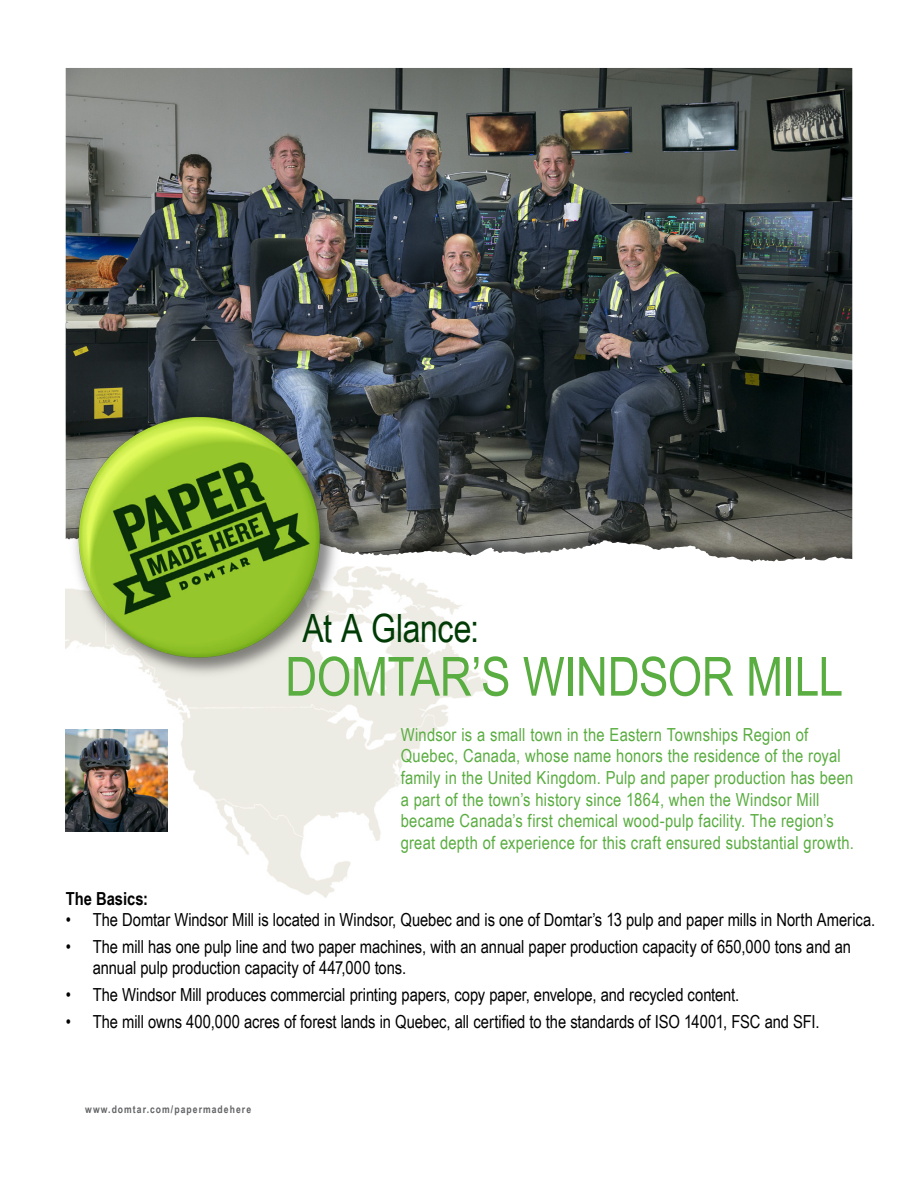
<style>
.page{position:relative;width:918px;height:1188px;background:#fff}
.page>*{position:absolute;margin:0;border:0;box-sizing:border-box;transform-origin:0 0}
.t1{font:54px "Arial Narrow";letter-spacing:-.01em;color:#59ad41}
.t2{font:39px "Arial Narrow";letter-spacing:-.01em;color:#003b06}
.t3{font:18px/20.7px "Arial Narrow";letter-spacing:-.005em;color:#000}
.t4{font:18px/21.6px "Arial Narrow";letter-spacing:.015em;color:#5aad41}
.t5{font:700 18px "Arial Narrow";color:#000}
.t6{font:700 10.5px "Arial Narrow";letter-spacing:.1em;color:#636466}
</style>
<div class="page">
<img style="left:65px;top:67px;width:788px;height:765px">
<img style="left:66px;top:567px;width:421px;height:331px">
<img style="left:66px;top:404px;width:300px;height:300px">
<img style="left:66px;top:730px;width:102px;height:102px">
<h2 class="t2" style="left:302px;top:599px;width:178px">At A Glance:</h2>
<h1 class="t1" style="left:285px;top:637px;width:559px">DOMTAR’S WINDSOR MILL</h1>
<p class="t4" style="left:401px;top:723px;width:455px">Windsor is a small town in the Eastern Townships Region of Quebec, Canada, whose name honors the residence of the royal family in the United Kingdom. Pulp and paper production has been a part of the town’s history since 1864, when the Windsor Mill became Canada’s first chemical wood-pulp facility. The region’s great depth of experience for this craft ensured substantial growth.</p>
<p class="t5" style="left:66px;top:885px;width:84px">The Basics:</p>
<p class="t3" style="left:66px;top:908px;width:811px">• The Domtar Windsor Mill is located in Windsor, Quebec and is one of Domtar’s 13 pulp and paper mills in North America.</p>
<p class="t3" style="left:93px;top:936px;width:760px;text-indent:-27px">• The mill has one pulp line and two paper machines, with an annual paper production capacity of 650,000 tons and an annual pulp production capacity of 447,000 tons.</p>
<p class="t3" style="left:66px;top:984px;width:675px">• The Windsor Mill produces commercial printing papers, copy paper, envelope, and recycled content.</p>
<p class="t3" style="left:66px;top:1011px;width:755px">• The mill owns 400,000 acres of forest lands in Quebec, all certified to the standards of ISO 14001, FSC and SFI.</p>
<p class="t6" style="left:85px;top:1102px;width:167px">www.domtar.com/papermadehere</p>
</div>
